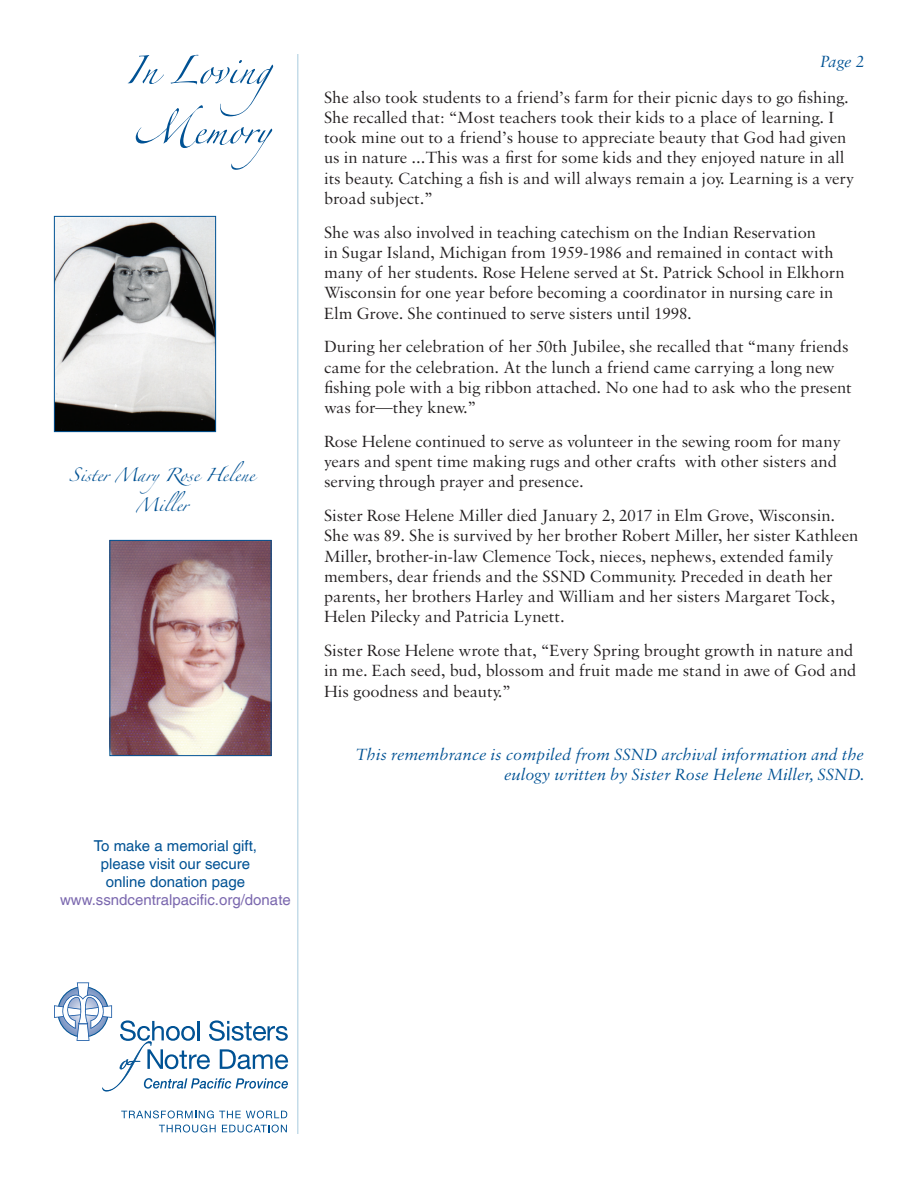
<style>
.page{position:relative;width:918px;height:1188px;background:#fff}
.page>*{position:absolute;margin:0;border:0;box-sizing:border-box;transform-origin:0 0}
.t1{font:63px/60px "Zapfino Extra LT Pro";color:#005294}
.t2{font:30px/30px "Zapfino Extra LT Pro";color:#005294;text-align:center}
.t3{font:17.25px/20.2px "Sabon MT Pro";color:#231f20}
.t4{font:italic 17.25px/20.2px "Sabon MT Pro";color:#005294;text-align:right}
.t5{font:15px/18px "Helvetica LT Com";color:#005294;text-align:center}
.t6{font:15px "Helvetica LT Com";color:#7a67ae}
</style>
<div class="page">
<hr style="left:297px;top:54px;width:1px;height:1080px;background:#c5dce9">
<svg style="left:121px;top:1111px;width:166px;height:7px"></svg>
<svg style="left:159px;top:1125px;width:57px;height:8px"></svg>
<svg style="left:222px;top:1125px;width:65px;height:8px"></svg>
<svg style="left:54px;top:982px;width:234px;height:109px"></svg>
<img style="left:112px;top:542px;width:158px;height:212px">
<div style="left:110px;top:540px;width:162px;height:216px;border:1px solid #005294"></div>
<img style="left:56px;top:218px;width:158px;height:212px">
<div style="left:54px;top:216px;width:162px;height:216px;border:1px solid #005294"></div>
<h1 class="t1" style="left:125px;top:31px;width:184px">In Loving<br>Memory</h1>
<p class="t4" style="left:820px;top:51px;width:45px">Page 2</p>
<p class="t3" style="left:324px;top:87px;width:532px">She also took students to a friend’s farm for their picnic days to go fishing.<br>She recalled that: “Most teachers took their kids to a place of learning. I took mine out to a friend’s house to appreciate beauty that God had given us in nature ...This was a first for some kids and they enjoyed nature in all its beauty. Catching a fish is and will always remain a joy. Learning is a very broad subject.”</p>
<p class="t3" style="left:324px;top:222px;width:522px">She was also involved in teaching catechism on the Indian Reservation<br>in Sugar Island, Michigan from 1959-1986 and remained in contact with many of her students. Rose Helene served at St. Patrick School in Elkhorn Wisconsin for one year before becoming a coordinator in nursing care in Elm Grove. She continued to serve sisters until 1998.</p>
<p class="t3" style="left:324px;top:336px;width:529px">During her celebration of her 50th Jubilee, she recalled that “many friends came for the celebration. At the lunch a friend came carrying a long new fishing pole with a big ribbon attached. No one had to ask who the present was for—they knew.”</p>
<p class="t3" style="left:324px;top:431px;width:518px">Rose Helene continued to serve as volunteer in the sewing room for many years and spent time making rugs and other crafts with other sisters and serving through prayer and presence.</p>
<p class="t3" style="left:324px;top:505px;width:536px">Sister Rose Helene Miller died January 2, 2017 in Elm Grove, Wisconsin.<br>She was 89. She is survived by her brother Robert Miller, her sister Kathleen Miller, brother-in-law Clemence Tock, nieces, nephews, extended family members, dear friends and the SSND Community. Preceded in death her parents, her brothers Harley and William and her sisters Margaret Tock, Helen Pilecky and Patricia Lynett.</p>
<p class="t3" style="left:324px;top:640px;width:534px">Sister Rose Helene wrote that, “Every Spring brought growth in nature and in me. Each seed, bud, blossom and fruit made me stand in awe of God and<br>His goodness and beauty.”</p>
<h2 class="t2" style="left:69px;top:456px;width:187px">Sister Mary Rose Helene<br>Miller</h2>
<p class="t5" style="left:94px;top:837px;width:165px">To make a memorial gift, please visit our secure online donation page</p>
<p class="t6" style="left:60px;top:891px;width:232px">www.ssndcentralpacific.org/donate</p>
<p class="t4" style="left:356px;top:744px;width:510px">This remembrance is compiled from SSND archival information and the eulogy written by Sister Rose Helene Miller, SSND.</p>
</div>
